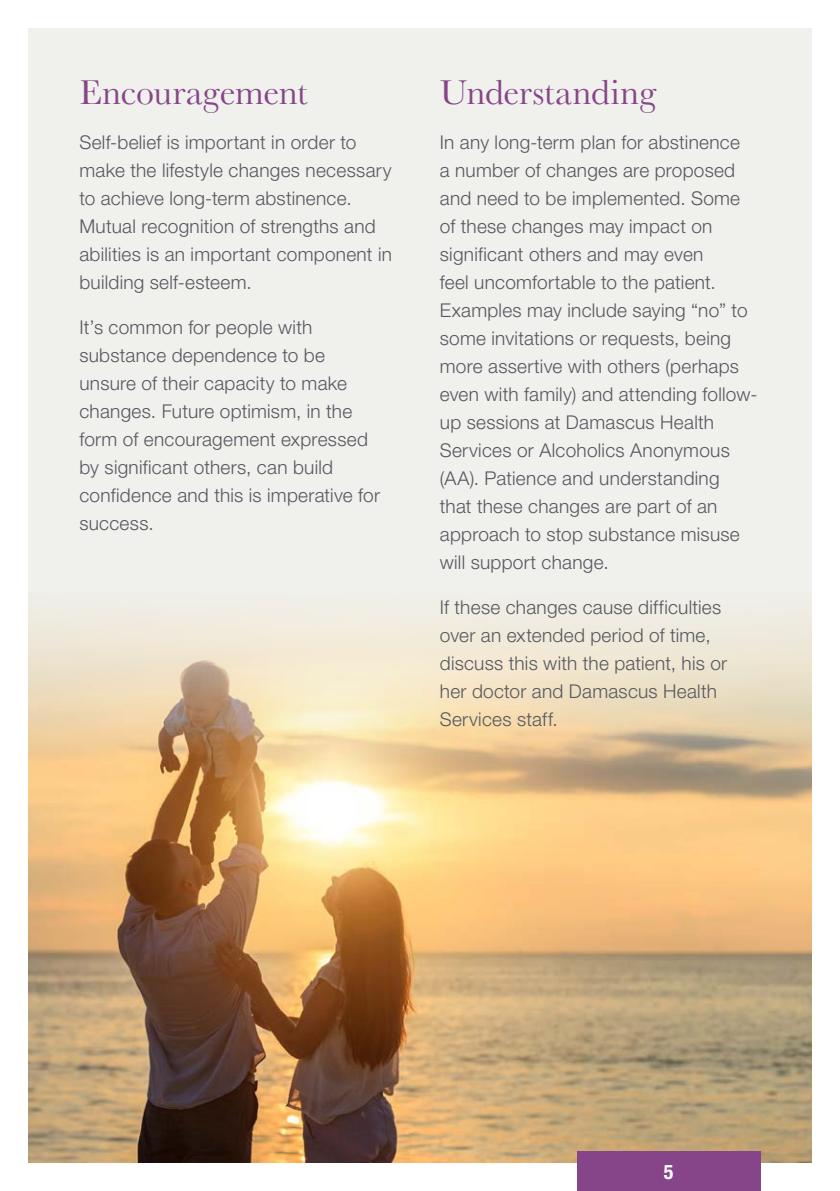
<style>
.page{position:relative;width:840px;height:1191px;background:#fff}
.page>*{position:absolute;margin:0;border:0;box-sizing:border-box;transform-origin:0 0}
.t1{font:36px "Baskerville";letter-spacing:-.005em;color:#864588}
.t2{font:700 condensed 20px "Helvetica Neue";color:#fff}
.t3{font:300 19px/28px "Helvetica Neue";letter-spacing:.015em;color:#56585f}
</style>
<div class="page">
<div style="left:28px;top:28px;width:783px;height:1134px;background:#f0f0ed"></div>
<img style="left:28px;top:613px;width:783px;height:549px">
<div style="left:576px;top:1151px;width:184px;height:40px;background:#864588"></div>
<h1 class="t1" style="left:79px;top:71px;width:230px">Encouragement</h1>
<p class="t3" style="left:79px;top:127px;width:314px">Self-belief is important in order to make the lifestyle changes necessary to achieve long-term abstinence.<br>Mutual recognition of strengths and abilities is an important component in building self-esteem.</p>
<p class="t3" style="left:79px;top:313px;width:302px">It’s common for people with substance dependence to be unsure of their capacity to make changes. Future optimism, in the form of encouragement expressed by significant others, can build confidence and this is imperative for success.</p>
<h1 class="t1" style="left:439px;top:71px;width:218px">Understanding</h1>
<p class="t3" style="left:439px;top:127px;width:319px">In any long-term plan for abstinence<br>a number of changes are proposed and need to be implemented. Some of these changes may impact on significant others and may even<br>feel uncomfortable to the patient.<br>Examples may include saying “no” to some invitations or requests, being more assertive with others (perhaps even with family) and attending follow&shy;up sessions at Damascus Health Services or Alcoholics Anonymous (AA). Patience and understanding<br>that these changes are part of an approach to stop substance misuse will support change.</p>
<p class="t3" style="left:439px;top:593px;width:289px">If these changes cause difficulties over an extended period of time, discuss this with the patient, his or her doctor and Damascus Health<br>Services staff.</p>
<p class="t2" style="left:663px;top:1159px;width:11px">5</p>
</div>
